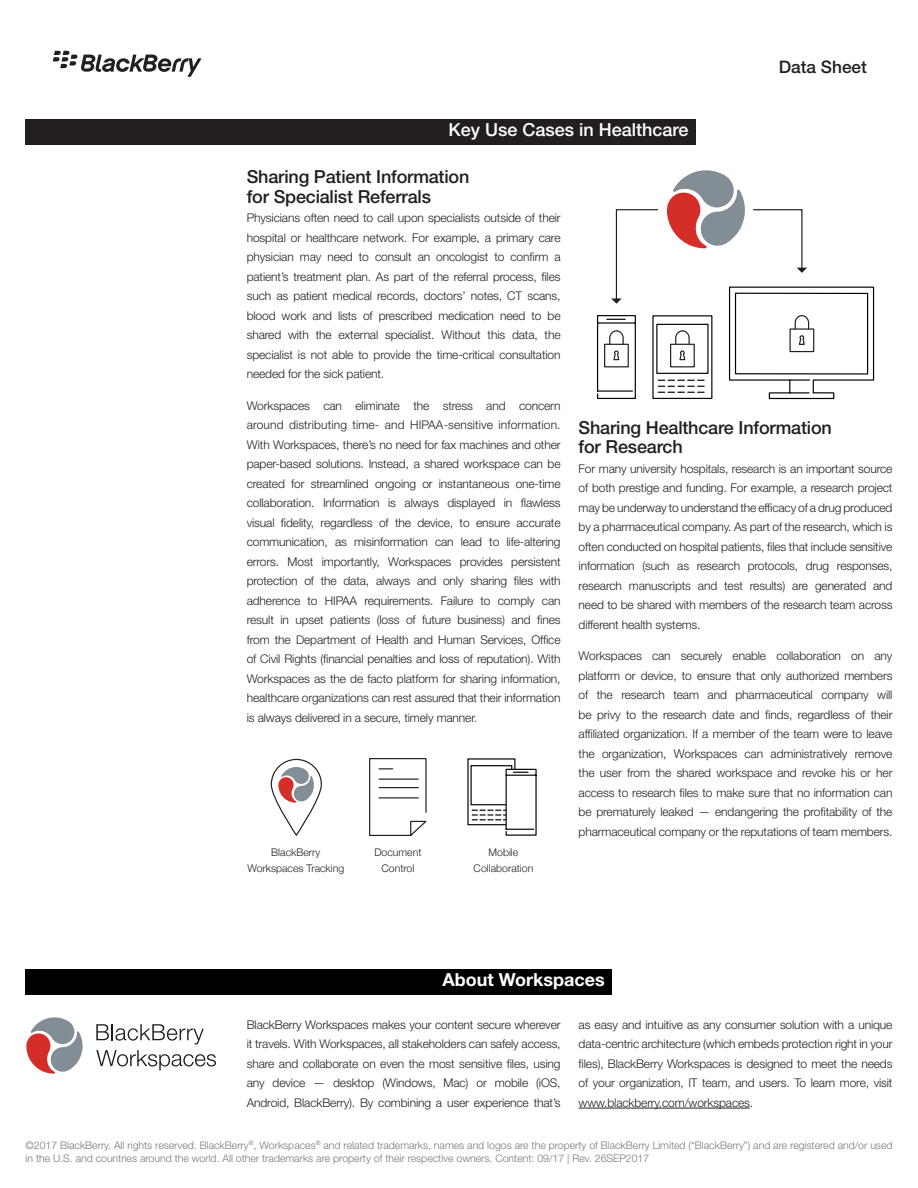
<style>
.page{position:relative;width:918px;height:1188px;background:#fff}
.page>*{position:absolute;margin:0;border:0;box-sizing:border-box;transform-origin:0 0}
.Subhead_Copy{font:500 18px/19.5px "Helvetica Neue LT Std";letter-spacing:-.01em;color:#231f20}
.Black_Tab_Header{font:500 18px "Helvetica Neue LT Std";color:#fff}
.Black_Tab_Header-2{font:700 18px "Helvetica Neue LT Std";color:#fff}
.t1{font:500 17.25px "Helvetica Neue LT Std";color:#231f20}
.Body_Copy{font:300 12px/19.5px "Helvetica Neue LT Std";letter-spacing:-.01em;color:#231f20;text-align:justify}
.t2{font:300 10.5px/13.5px "Helvetica Neue LT Std";color:#76787b}
.Image_Caption{font:300 10.5px/16.5px "Helvetica Neue";color:#231f20;text-align:center}
</style>
<div class="page">
<svg style="left:53px;top:51px;width:149px;height:26px"></svg>
<div style="left:271px;top:759px;width:51px;height:77px;border:1px solid #231f20;border-radius:25px"></div>
<svg style="left:278px;top:767px;width:37px;height:36px"></svg>
<svg style="left:467px;top:758px;width:70px;height:78px"></svg>
<svg style="left:369px;top:758px;width:58px;height:78px"></svg>
<svg style="left:597px;top:170px;width:277px;height:229px"></svg>
<div style="left:26px;top:119px;width:670px;height:26px;background:#231f20"></div>
<hr style="left:579px;top:1108px;width:171px;height:1px;background:#231f20">
<div style="left:26px;top:969px;width:586px;height:26px;background:#000"></div>
<svg style="left:26px;top:1017px;width:190px;height:57px"></svg>
<p class="Black_Tab_Header" style="left:448px;top:119px;width:242px">Key Use Cases in Healthcare</p>
<p class="t1" style="left:779px;top:57px;width:90px">Data Sheet</p>
<p class="Subhead_Copy" style="left:247px;top:167px;width:224px">Sharing Patient Information for Specialist Referrals</p>
<p class="Body_Copy" style="left:247px;top:208px;width:315px">Physicians often need to call upon specialists outside of their hospital or healthcare network. For example, a primary care physician may need to consult an oncologist to confirm a patient’s treatment plan. As part of the referral process, files such as patient medical records, doctors’ notes, CT scans, blood work and lists of prescribed medication need to be shared with the external specialist. Without this data, the specialist is not able to provide the time-critical consultation needed for the sick patient.</p>
<p class="Body_Copy" style="left:247px;top:395px;width:315px">Workspaces can eliminate the stress and concern around distributing time- and HIPAA-sensitive information.<br>With Workspaces, there’s no need for fax machines and other paper-based solutions. Instead, a shared workspace can be created for streamlined ongoing or instantaneous one-time collaboration. Information is always displayed in flawless visual fidelity, regardless of the device, to ensure accurate communication, as misinformation can lead to life-altering errors. Most importantly, Workspaces provides persistent protection of the data, always and only sharing files with adherence to HIPAA requirements. Failure to comply can result in upset patients (loss of future business) and fines from the Department of Health and Human Services, Office of Civil Rights (financial penalties and loss of reputation). With Workspaces as the de facto platform for sharing information, healthcare organizations can rest assured that their information is always delivered in a secure, timely manner.</p>
<p class="Image_Caption" style="left:247px;top:843px;width:98px">BlackBerry<br>Workspaces Tracking</p>
<p class="Image_Caption" style="left:374px;top:843px;width:49px">Document<br>Control</p>
<p class="Image_Caption" style="left:474px;top:843px;width:61px">Mobile<br>Collaboration</p>
<p class="Subhead_Copy" style="left:579px;top:417px;width:255px">Sharing Healthcare Information for Research</p>
<p class="Body_Copy" style="left:579px;top:458px;width:315px">For many university hospitals, research is an important source of both prestige and funding. For example, a research project may be underway to understand the efficacy of a drug produced by a pharmaceutical company. As part of the research, which is often conducted on hospital patients, files that include sensitive information (such as research protocols, drug responses, research manuscripts and test results) are generated and need to be shared with members of the research team across different health systems.</p>
<p class="Body_Copy" style="left:579px;top:646px;width:315px">Workspaces can securely enable collaboration on any platform or device, to ensure that only authorized members of the research team and pharmaceutical company will be privy to the research date and finds, regardless of their affiliated organization. If a member of the team were to leave the organization, Workspaces can administratively remove the user from the shared workspace and revoke his or her access to research files to make sure that no information can be prematurely leaked — endangering the profitability of the pharmaceutical company or the reputations of team members.</p>
<p class="Black_Tab_Header-2" style="left:442px;top:968px;width:164px">About Workspaces</p>
<p class="Body_Copy" style="left:247px;top:1015px;width:315px">BlackBerry Workspaces makes your content secure wherever it travels. With Workspaces, all stakeholders can safely access, share and collaborate on even the most sensitive files, using any device — desktop (Windows, Mac) or mobile (iOS, Android, BlackBerry). By combining a user experience that’s</p>
<p class="Body_Copy" style="left:579px;top:1015px;width:315px">as easy and intuitive as any consumer solution with a unique data-centric architecture (which embeds protection right in your files), BlackBerry Workspaces is designed to meet the needs of your organization, IT team, and users. To learn more, visit www.blackberry.com/workspaces.</p>
<p class="t2" style="left:26px;top:1138px;width:869px">©2017 BlackBerry. All rights reserved. BlackBerry<sup>®</sup>, Workspaces<sup>®</sup> and related trademarks, names and logos are the property of BlackBerry Limited (“BlackBerry”) and are registered and/or used in the U.S. and countries around the world. All other trademarks are property of their respective owners. Content: 09/17 | Rev. 26SEP2017</p>
</div>
